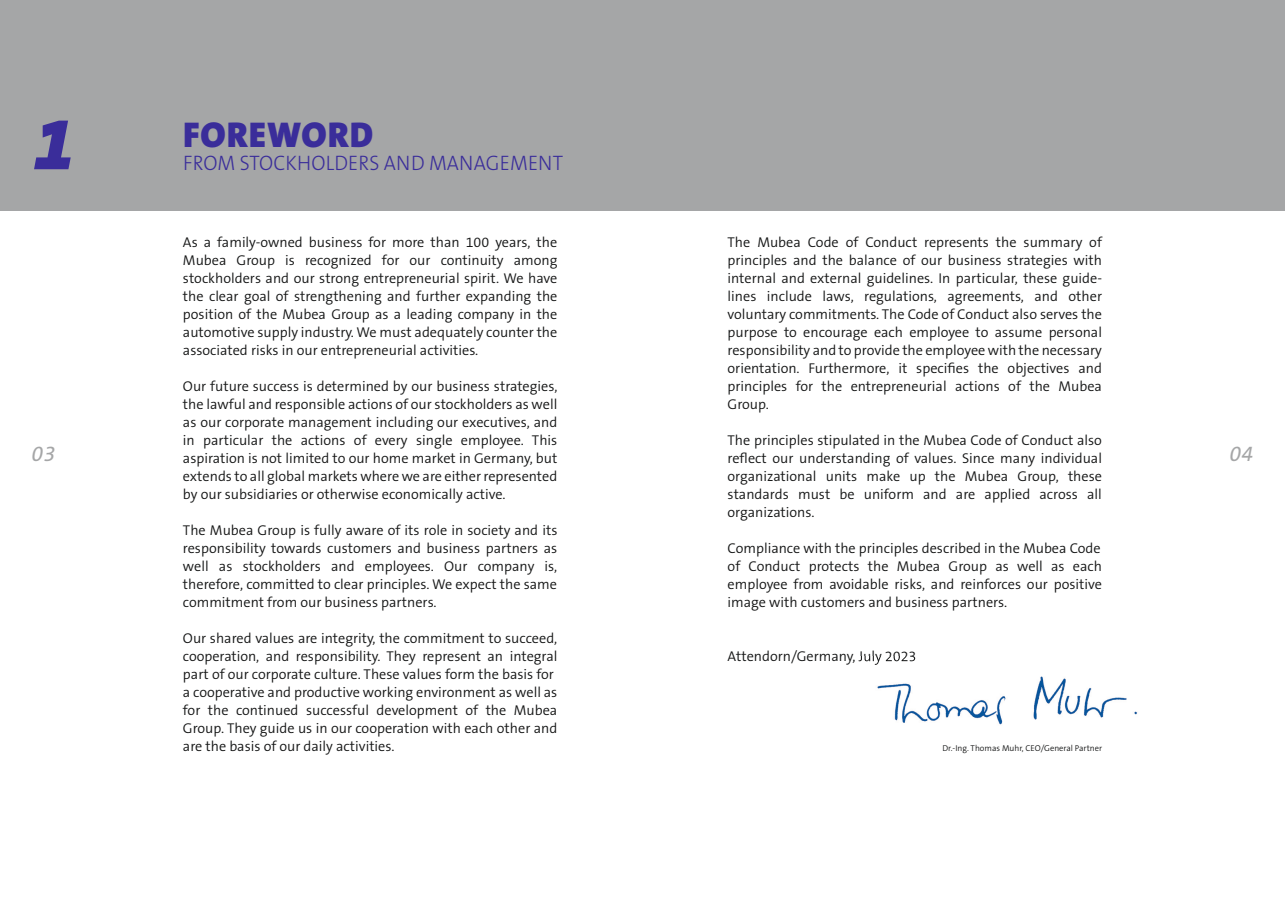
<style>
.page{position:relative;width:1285px;height:919px;background:#fff}
.page>*{position:absolute;margin:0;border:0;box-sizing:border-box;transform-origin:0 0}
.t1{font:italic 900 72px "The Sans B W9";color:#3a2d9a}
.t2{font:900 36px "The Sans B W9";letter-spacing:.025em;color:#3a2d9a}
.t3{font:300 21px "The Sans B W3";letter-spacing:.01em;color:#3a2d9a;scale:.95 1}
.t4{font:italic 21px "The Sans B W5 Plain";color:#a5a6a7}
.t5{font:300 14.25px/18px "The Sans B W4";color:#151616;text-align:justify}
.t6{font:300 8.55px "The Sans B W4";color:#151616}
</style>
<div class="page">
<div style="left:0;top:0;width:1284px;height:211px;background:#a5a6a7"></div>
<img style="left:874px;top:657px;width:263px;height:68px">
<img style="left:858px;top:657px;width:57px;height:7px">
<h1 class="t1" style="left:34px;top:97px;width:41px">1</h1>
<h2 class="t2" style="left:183px;top:112px;width:191px">FOREWORD</h2>
<h3 class="t3" style="left:183px;top:149px;width:401px">FROM STOCKHOLDERS AND MANAGEMENT</h3>
<p class="t5" style="left:727px;top:233px;width:376px">The Mubea Code of Conduct represents the summary of principles and the balance of our business strategies with internal and external guidelines. In particular, these guide&shy;lines include laws, regulations, agreements, and other voluntary commitments. The Code of Conduct also serves the purpose to encourage each employee to assume personal responsibility and to provide the employee with the necessary orientation. Furthermore, it specifies the objectives and principles for the entrepreneurial actions of the Mubea Group.</p>
<p class="t5" style="left:727px;top:431px;width:376px">The principles stipulated in the Mubea Code of Conduct also reflect our understanding of values. Since many individual organizational units make up the Mubea Group, these standards must be uniform and are applied across all organizations.</p>
<p class="t5" style="left:727px;top:539px;width:376px">Compliance with the principles described in the Mubea Code of Conduct protects the Mubea Group as well as each employee from avoidable risks, and reinforces our positive image with customers and business partners.</p>
<p class="t5" style="left:727px;top:647px;width:190px">Attendorn/Germany, July 2023</p>
<p class="t5" style="left:183px;top:233px;width:376px">As a family-owned business for more than 100 years, the Mubea Group is recognized for our continuity among stockholders and our strong entrepreneurial spirit. We have the clear goal of strengthening and further expanding the position of the Mubea Group as a leading company in the automotive supply industry. We must adequately counter the associated risks in our entrepreneurial activities.</p>
<p class="t5" style="left:183px;top:377px;width:376px">Our future success is determined by our business strategies, the lawful and responsible actions of our stockholders as well as our corporate management including our executives, and in particular the actions of every single employee. This aspiration is not limited to our home market in Germany, but extends to all global markets where we are either represented by our subsidiaries or otherwise economically active.</p>
<p class="t5" style="left:183px;top:521px;width:376px">The Mubea Group is fully aware of its role in society and its responsibility towards customers and business partners as well as stockholders and employees. Our company is, therefore, committed to clear principles. We expect the same commitment from our business partners.</p>
<p class="t5" style="left:183px;top:629px;width:376px;text-align:left">Our shared values are integrity, the commitment to succeed, cooperation, and responsibility. They represent an integral part of our corporate culture. These values form the basis for a cooperative and productive working environment as well as for the continued successful development of the Mubea Group. They guide us in our cooperation with each other and are the basis of our daily activities.</p>
<h3 class="t4" style="left:32px;top:440px;width:25px">03</h3>
<h3 class="t4" style="left:1229px;top:440px;width:25px">04</h3>
<p class="t6" style="left:942px;top:742px;width:161px">Dr.-Ing. Thomas Muhr, CEO/General Partner</p>
</div>
